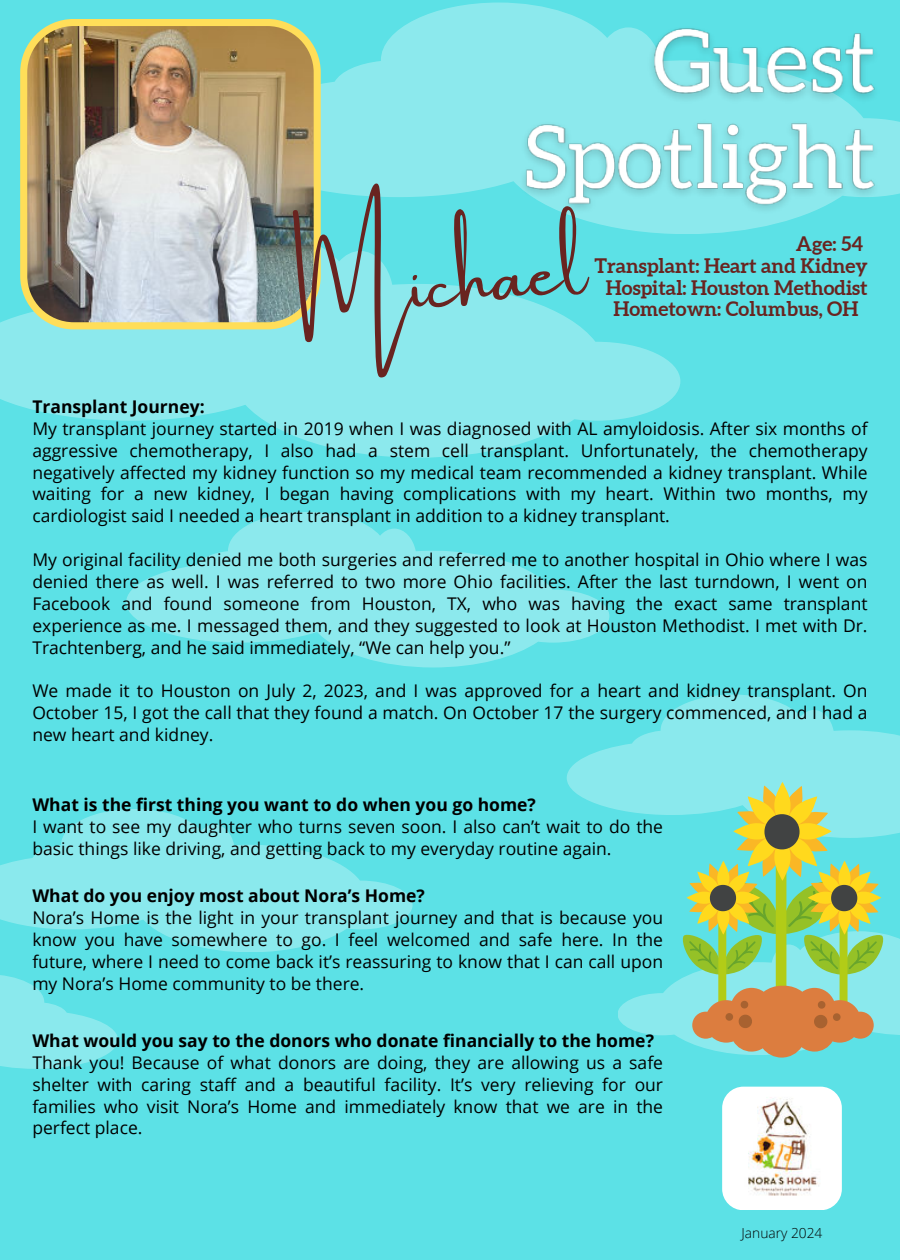
<style>
.page{position:relative;width:900px;height:1260px;background:#5ce1e6}
.page>*{position:absolute;margin:0;border:0;box-sizing:border-box;transform-origin:0 0}
.t1{font:70px "Amsterdam One";color:#692420}
.t2{font:700 20px/21.8px "Aleo";color:#692420;text-align:right}
.t3{font:17.5px/22px "Open Sans";color:#000;text-align:justify}
.t4{font:700 17.5px "Open Sans";color:#000}
.t5{font:300 13.75px "Open Sans";color:#000}
</style>
<div class="page">
<svg style="left:321px;top:3px;width:579px;height:231px;fill:#8ce9ed"></svg>
<svg style="left:0;top:226px;width:680px;height:231px;fill:#8ce9ed"></svg>
<svg style="left:126px;top:512px;width:483px;height:155px;fill:#8ce9ed"></svg>
<svg style="left:0;top:809px;width:413px;height:142px;fill:#8ae9ed"></svg>
<img style="left:20px;top:19px;width:301px;height:310px">
<svg style="left:722px;top:1087px;width:120px;height:123px;background:#efefe9"></svg>
<svg style="left:567px;top:695px;width:333px;height:115px;fill:#8ae9ed"></svg>
<svg style="left:0;top:975px;width:118px;height:94px"></svg>
<svg style="left:618px;top:782px;width:282px;height:276px"></svg>
<img style="left:512px;top:13px;width:379px;height:209px">
<h1 class="t1" style="left:296px;top:260px;width:290px;rotate:-6deg">Michael</h1>
<p class="t2" style="left:594px;top:233px;width:275px">Age: 54<br>Transplant: Heart and Kidney<br>Hospital: Houston Methodist</p>
<p class="t2" style="left:613px;top:298px;width:247px">Hometown: Columbus, OH</p>
<p class="t4" style="left:32px;top:394px;width:174px">Transplant Journey:</p>
<p class="t3" style="left:32px;top:417px;width:837px">My transplant journey started in 2019 when I was diagnosed with AL amyloidosis. After six months of aggressive chemotherapy, I also had a stem cell transplant. Unfortunately, the chemotherapy negatively affected my kidney function so my medical team recommended a kidney transplant. While waiting for a new kidney, I began having complications with my heart. Within two months, my cardiologist said I needed a heart transplant in addition to a kidney transplant.</p>
<p class="t3" style="left:32px;top:548px;width:837px">My original facility denied me both surgeries and referred me to another hospital in Ohio where I was denied there as well. I was referred to two more Ohio facilities. After the last turndown, I went on Facebook and found someone from Houston, TX, who was having the exact same transplant experience as me. I messaged them, and they suggested to look at Houston Methodist. I met with Dr.<br>Trachtenberg, and he said immediately, “We can help you.”</p>
<p class="t3" style="left:32px;top:680px;width:837px">We made it to Houston on July 2, 2023, and I was approved for a heart and kidney transplant. On October 15, I got the call that they found a match. On October 17 the surgery commenced, and I had a new heart and kidney.</p>
<p class="t4" style="left:32px;top:792px;width:505px">What is the first thing you want to do when you go home?</p>
<p class="t3" style="left:32px;top:815px;width:632px">I want to see my daughter who turns seven soon. I also can’t wait to do the basic things like driving, and getting back to my everyday routine again.</p>
<p class="t4" style="left:32px;top:884px;width:394px">What do you enjoy most about Nora’s Home?</p>
<p class="t3" style="left:32px;top:907px;width:632px">Nora’s Home is the light in your transplant journey and that is because you know you have somewhere to go. I feel welcomed and safe here. In the future, where I need to come back it’s reassuring to know that I can call upon my Nora’s Home community to be there.</p>
<p class="t4" style="left:32px;top:1028px;width:623px">What would you say to the donors who donate financially to the home?</p>
<p class="t3" style="left:32px;top:1051px;width:632px">Thank you! Because of what donors are doing, they are allowing us a safe shelter with caring staff and a beautiful facility. It’s very relieving for our families who visit Nora’s Home and immediately know that we are in the perfect place.</p>
<p class="t5" style="left:742px;top:1224px;width:82px">January 2024</p>
</div>
